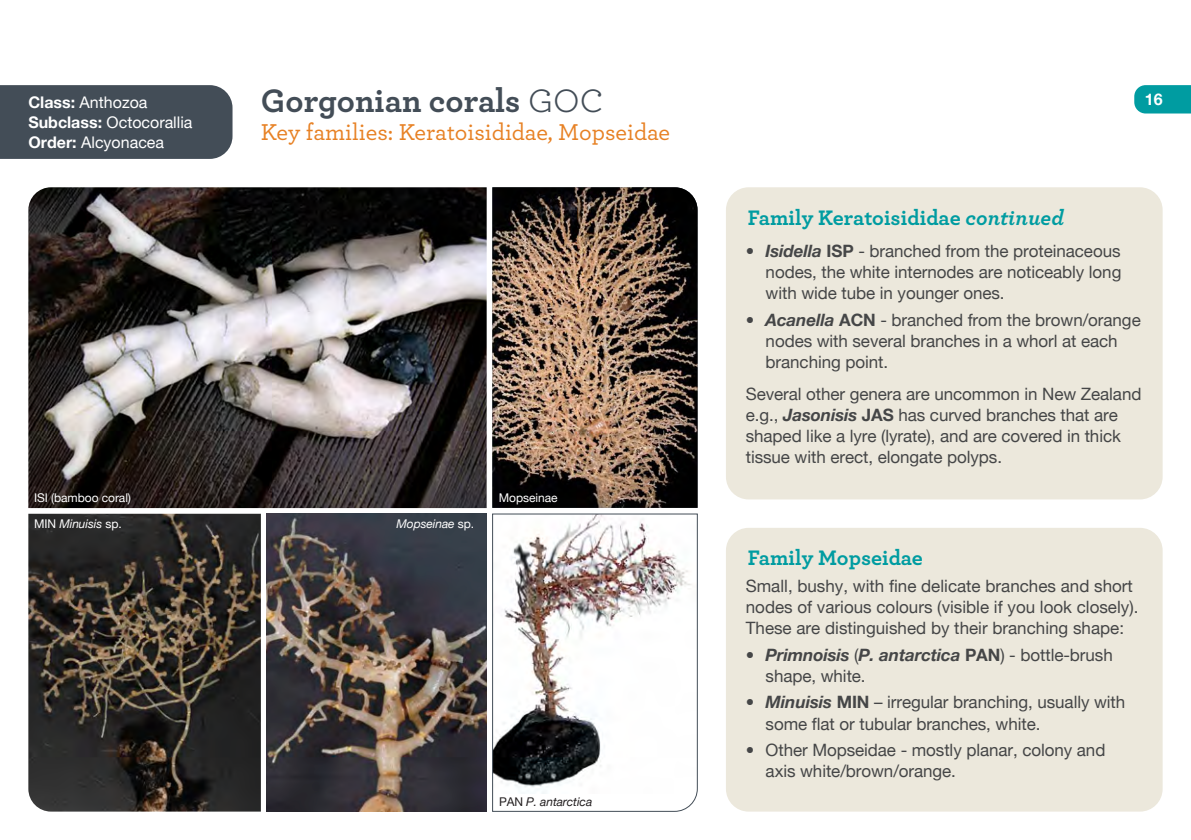
<style>
.page{position:relative;width:1191px;height:840px;background:#fff}
.page>*{position:absolute;margin:0;border:0;box-sizing:border-box;transform-origin:0 0}
.t1{font:700 34px "Archer";color:#434d57}
.t2{font:500 24px "Archer";color:#e78124}
.t3{font:700 22px "Archer";color:#009ca1}
.t4{font:17px/21px "Helvetica Neue LT Std";letter-spacing:-.005em;color:#454647}
.t5{font:16px/20px "Helvetica Neue LT Std";color:#fff}
.t6{font:700 16px "Helvetica Neue LT Std";color:#fff}
.t7{font:italic 12px "Helvetica Neue LT Std";letter-spacing:-.005em;color:#fff}
.t8{font:12px "Helvetica Neue LT Std";letter-spacing:-.005em;color:#fff}
.t9{font:italic 12px "Helvetica Neue LT Std";letter-spacing:-.005em;color:#231f20}
.s1{font-weight:700}
.s2{font-weight:400}
.s3{font-style:italic}
.s4{font-weight:700;font-style:italic}
.s5{font-style:normal}
</style>
<div class="page">
<div style="left:0;top:85px;width:232px;height:74px;background:#434d57"></div>
<img style="left:28px;top:187px;width:458px;height:321px">
<img style="left:492px;top:513px;width:206px;height:298px">
<img style="left:266px;top:513px;width:220px;height:298px">
<img style="left:492px;top:187px;width:205px;height:320px">
<img style="left:28px;top:513px;width:233px;height:298px">
<div style="left:726px;top:527px;width:436px;height:284px;background:#ece8dc;border-radius:23px"></div>
<div style="left:726px;top:187px;width:436px;height:312px;background:#ece8dc;border-radius:23px"></div>
<svg style="left:1134px;top:85px;width:57px;height:28px;background:#0aa0a4"></svg>
<p class="t5" style="left:28px;top:92px;width:166px"><span class="s1">Class:</span> Anthozoa<br><span class="s1">Subclass:</span> Octocorallia<br><span class="s1">Order:</span> Alcyonacea</p>
<h1 class="t1" style="left:261px;top:74px;width:344px">Gorgonian corals <span class="s2">GOC</span></h1>
<h2 class="t2" style="left:261px;top:115px;width:411px">Key families: Keratoisididae, Mopseidae</h2>
<p class="t6" style="left:1144px;top:89px;width:19px">16</p>
<p class="t3" style="left:748px;top:200px;width:318px">Family Keratoisididae <span class="s3">continued</span></p>
<p class="t4" style="left:765px;top:240px;width:357px;text-align:justify;text-indent:-20px">• <span class="s4">Isidella</span> <span class="s1">ISP</span> - branched from the proteinaceous nodes, the white internodes are noticeably long with wide tube in younger ones.</p>
<p class="t4" style="left:765px;top:309px;width:377px;text-indent:-20px">• <span class="s4">Acanella</span> <span class="s1">ACN</span> - branched from the brown/orange nodes with several branches in a whorl at each branching point.</p>
<p class="t4" style="left:746px;top:383px;width:397px">Several other genera are uncommon in New Zealand e.g., <span class="s4">Jasonisis</span> <span class="s1">JAS</span> has curved branches that are shaped like a lyre (lyrate), and are covered in thick tissue with erect, elongate polyps.</p>
<p class="t8" style="left:34px;top:490px;width:98px">ISI (bamboo coral)</p>
<p class="t8" style="left:499px;top:490px;width:60px">Mopseinae</p>
<p class="t7" style="left:34px;top:516px;width:89px"><span class="s5">MIN</span> Minuisis <span class="s5">sp.</span></p>
<p class="t7" style="left:396px;top:516px;width:79px">Mopseinae <span class="s5">sp.</span></p>
<p class="t3" style="left:748px;top:540px;width:177px">Family Mopseidae</p>
<p class="t4" style="left:746px;top:575px;width:394px">Small, bushy, with fine delicate branches and short nodes of various colours (visible if you look closely).<br>These are distinguished by their branching shape:</p>
<p class="t4" style="left:765px;top:643px;width:349px;text-indent:-20px">• <span class="s4">Primnoisis</span> (<span class="s4">P. antarctica</span> <span class="s1">PAN</span>) - bottle-brush shape, white.</p>
<p class="t4" style="left:765px;top:691px;width:361px;text-indent:-20px">• <span class="s4">Minuisis</span> <span class="s1">MIN</span> – irregular branching, usually with some flat or tubular branches, white.</p>
<p class="t4" style="left:765px;top:739px;width:341px;text-indent:-20px">• Other Mopseidae - mostly planar, colony and axis white/brown/orange.</p>
<p class="t9" style="left:499px;top:793px;width:95px"><span class="s5">PAN</span> P. antarctica</p>
</div>
